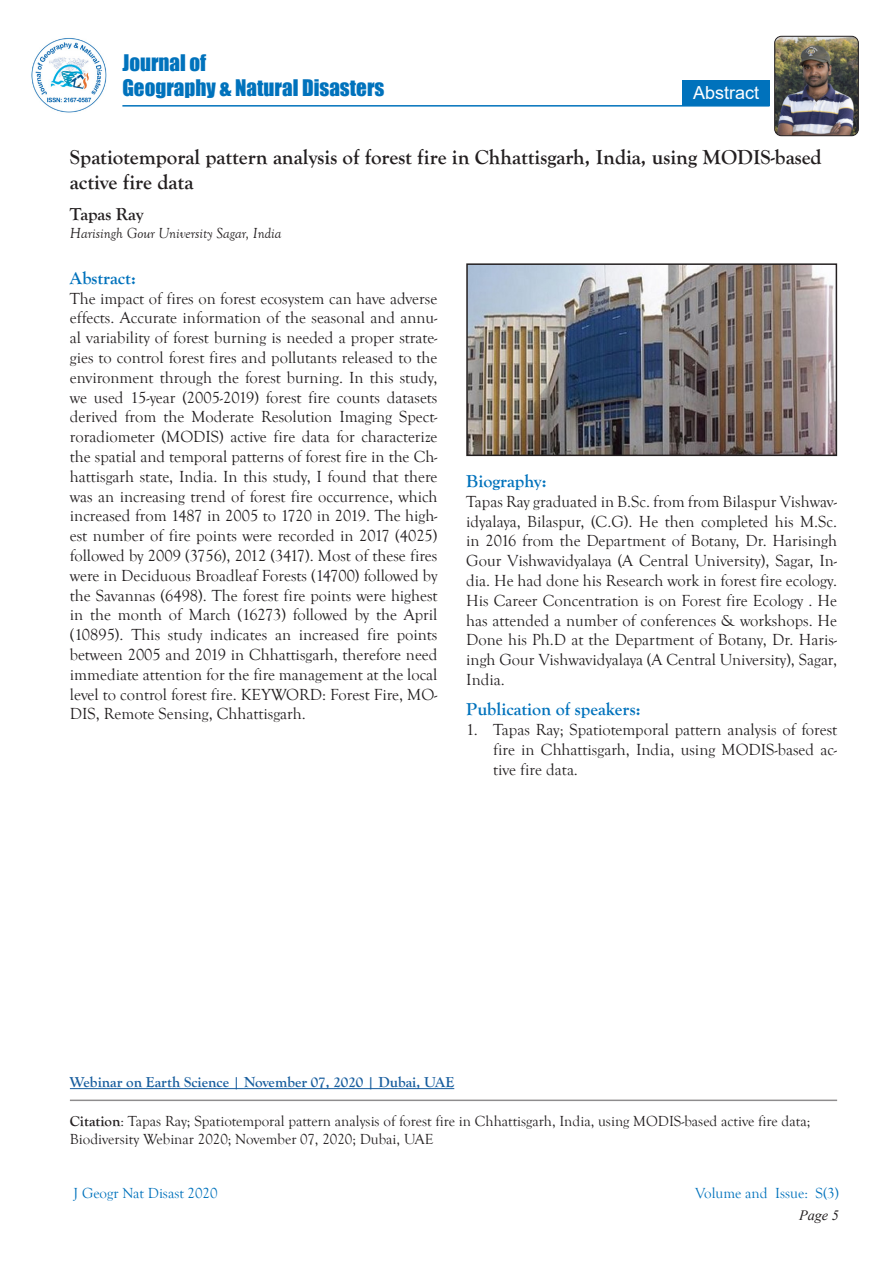
<style>
.page{position:relative;width:893px;height:1263px;background:#fff}
.page>*{position:absolute;margin:0;border:0;box-sizing:border-box;transform-origin:0 0}
.t1{font:700 21px/25.2px "Goudy Old Style T";color:#231f20}
.t2{font:21px/25.2px "Impact";color:#0072bc}
.t3{font:700 18px "Goudy Old Style T";color:#0072bc}
.t4{font:18px "Arial";color:#fff}
.t5{font:700 18px "Goudy Old Style T";color:#231f20}
.t6{font:16.5px/19.8px "Goudy Old Style T";color:#231f20;text-align:justify}
.t7{font:15px/18px "Goudy Old Style T";color:#231f20}
.t8{font:700 15px "Goudy Old Style T";color:#175d9e}
.t9{font:15px "Goudy Old Style T";color:#0072bc}
.t10{font:italic 15px "Goudy Old Style T";color:#231f20}
.t11{font:italic 14.25px "Times New Roman";color:#231f20}
.s1{font-weight:700}
</style>
<div class="page">
<div style="left:682px;top:80px;width:88px;height:25px;background:#0072bc"></div>
<hr style="left:122px;top:105px;width:647px;height:2px;background:#0072bc">
<img style="left:31px;top:38px;width:76px;height:75px">
<img style="left:775px;top:36px;width:83px;height:100px">
<div style="left:774px;top:36px;width:85px;height:100px;border:1px solid #231f20;border-radius:7px"></div>
<hr style="left:70px;top:1099px;width:767px;height:2px;background:#231f20">
<hr style="left:70px;top:1088px;width:384px;height:1px;background:#175d9e">
<img style="left:469px;top:266px;width:365px;height:187px">
<div style="left:466px;top:263px;width:371px;height:193px;border:2px solid #231f20"></div>
<p class="t2" style="left:122px;top:49px;width:263px">Journal of<br>Geography &amp; Natural Disasters</p>
<p class="t4" style="left:693px;top:80px;width:68px">Abstract</p>
<p class="t1" style="left:70px;top:145px;width:753px">Spatiotemporal pattern analysis of forest fire in Chhattisgarh, India, using MODIS-based active fire data</p>
<p class="t5" style="left:70px;top:204px;width:75px">Tapas Ray</p>
<p class="t10" style="left:70px;top:224px;width:213px">Harisingh Gour University Sagar, India</p>
<p class="t3" style="left:70px;top:268px;width:68px">Abstract:</p>
<p class="t6" style="left:70px;top:289px;width:369px">The impact of fires on forest ecosystem can have adverse effects. Accurate information of the seasonal and annu&shy;al variability of forest burning is needed a proper strate&shy;gies to control forest fires and pollutants released to the environment through the forest burning. In this study, we used 15-year (2005-2019) forest fire counts datasets derived from the Moderate Resolution Imaging Spect&shy;roradiometer (MODIS) active fire data for characterize the spatial and temporal patterns of forest fire in the Ch&shy;hattisgarh state, India. In this study, I found that there was an increasing trend of forest fire occurrence, which increased from 1487 in 2005 to 1720 in 2019. The high&shy;est number of fire points were recorded in 2017 (4025) followed by 2009 (3756), 2012 (3417). Most of these fires were in Deciduous Broadleaf Forests (14700) followed by the Savannas (6498). The forest fire points were highest in the month of March (16273) followed by the April (10895). This study indicates an increased fire points between 2005 and 2019 in Chhattisgarh, therefore need immediate attention for the fire management at the local level to control forest fire. KEYWORD: Forest Fire, MO-DIS, Remote Sensing, Chhattisgarh.</p>
<p class="t3" style="left:466px;top:471px;width:82px">Biography:</p>
<p class="t6" style="left:466px;top:492px;width:372px">Tapas Ray graduated in B.Sc. from from Bilaspur Vishwav&shy;idyalaya, Bilaspur, (C.G). He then completed his M.Sc. in 2016 from the Department of Botany, Dr. Harisingh Gour Vishwavidyalaya (A Central University), Sagar, In&shy;dia. He had done his Research work in forest fire ecology.<br>His Career Concentration is on Forest fire Ecology . He has attended a number of conferences &amp; workshops. He Done his Ph.D at the Department of Botany, Dr. Haris&shy;ingh Gour Vishwavidyalaya (A Central University), Sagar, India.</p>
<p class="t3" style="left:466px;top:699px;width:176px">Publication of speakers:</p>
<p class="t6" style="left:493px;top:720px;width:345px;text-indent:-27px">1. Tapas Ray; Spatiotemporal pattern analysis of forest fire in Chhattisgarh, India, using MODIS-based ac&shy;tive fire data.</p>
<p class="t8" style="left:70px;top:1074px;width:386px">Webinar on Earth Science | November 07, 2020 | Dubai, UAE</p>
<p class="t7" style="left:70px;top:1112px;width:742px"><span class="s1">Citation</span>: Tapas Ray; Spatiotemporal pattern analysis of forest fire in Chhattisgarh, India, using MODIS-based active fire data;<br>Biodiversity Webinar 2020; November 07, 2020; Dubai, UAE</p>
<p class="t9" style="left:74px;top:1185px;width:145px">J Geogr Nat Disast 2020</p>
<p class="t9" style="left:695px;top:1185px;width:145px">Volume and Issue: S(3)</p>
<p class="t11" style="left:799px;top:1206px;width:41px">Page 5</p>
</div>
